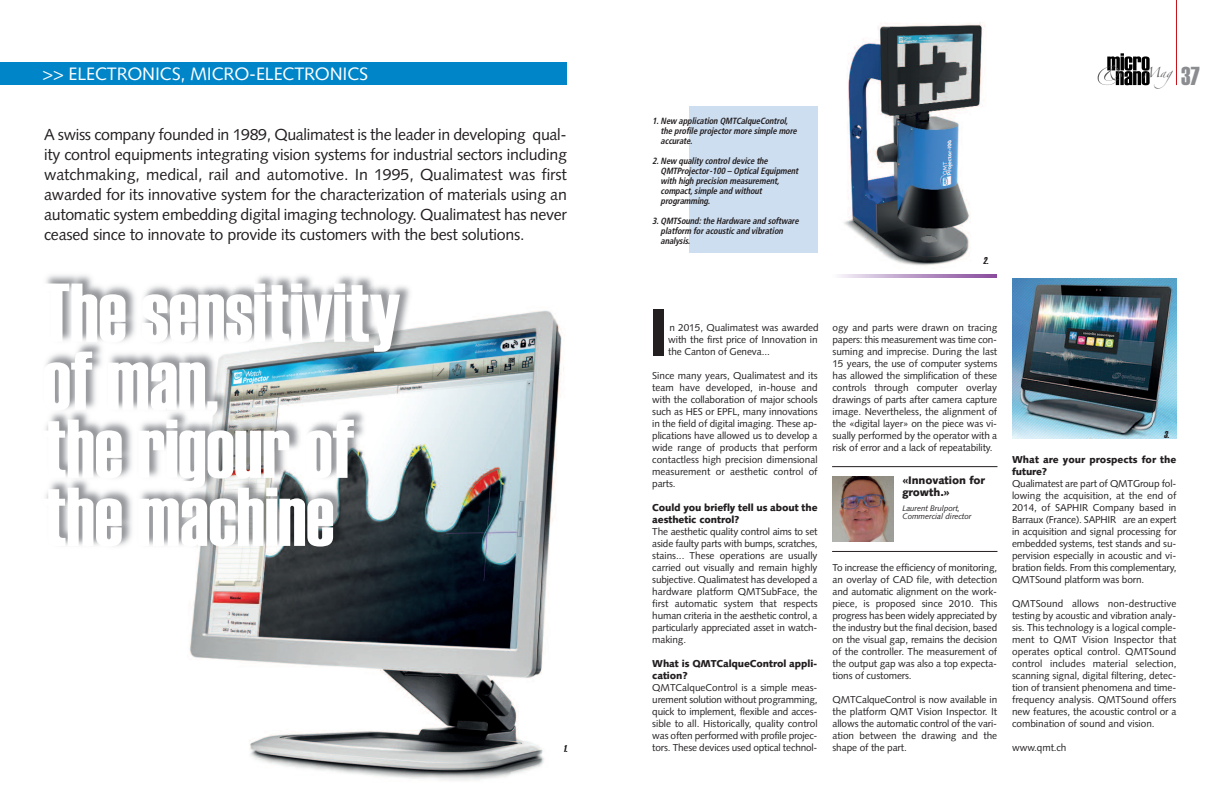
<style>
.page{position:relative;width:1219px;height:794px;background:#fff}
.page>*{position:absolute;margin:0;border:0;box-sizing:border-box;transform-origin:0 0}
.t1{font:83.2px/68px "Haettenschweiler";color:#fff;scale:.95 1}
.t2{font:66.2px "Haettenschweiler";color:#231f20}
.t3{font:26px "Haettenschweiler";color:#8a8c8f;scale:.95 1}
.t4{font:18px "Syntax";letter-spacing:-.01em;color:#fff}
.t5{font:16px/20px "Syntax";letter-spacing:-.015em;color:#231f20;text-align:justify}
.t6{font:900 11px/12px "Syntax";letter-spacing:-.01em;color:#231f20}
.t7{font:10px/12px "Syntax";letter-spacing:-.01em;color:#231f20;text-align:justify}
.t8{font:900 10px/12px "Syntax";letter-spacing:-.01em;color:#231f20}
.t9{font:italic 10px "Haettenschweiler";color:#231f20;scale:.95 1}
.t10{font:italic 700 condensed 9px/10px "Frutiger";letter-spacing:-.01em;color:#231f20;scale:.95 1}
.t11{font:8.8px "Zapfino";color:#595959}
.t12{font:italic 8px/8px "Syntax";letter-spacing:-.01em;color:#231f20}
</style>
<div class="page">
<img style="left:839px;top:22px;width:158px;height:253px">
<img style="left:249px;top:705px;width:295px;height:76px">
<img style="left:45px;top:275px;width:127px;height:271px">
<img style="left:172px;top:275px;width:393px;height:430px">
<hr style="left:1176px;top:0;width:1px;height:85px;background:#c4121a">
<div style="left:689px;top:107px;width:128px;height:146px;background:#cddef1"></div>
<div style="left:0;top:62px;width:567px;height:23px;background:#0085c8"></div>
<svg style="left:1098px;top:53px;width:52px;height:32px"></svg>
<svg style="left:839px;top:275px;width:158px;height:3px"></svg>
<hr style="left:832px;top:466px;width:165px;height:1px;background:#231f20">
<hr style="left:832px;top:551px;width:165px;height:1px;background:#231f20">
<img style="left:832px;top:476px;width:62px;height:65px">
<img style="left:1012px;top:279px;width:165px;height:159px">
<h3 class="t4" style="left:43px;top:66px;width:327px">&gt;&gt; ELECTRONICS, MICRO-ELECTRONICS</h3>
<p class="t11" style="left:1144px;top:69px;width:43px">Mag</p>
<h3 class="t3" style="left:1181px;top:61px;width:21px">37</h3>
<p class="t5" style="left:44px;top:126px;width:524px">A swiss company founded in 1989, Qualimatest is the leader in developing qual&shy;ity control equipments integrating vision systems for industrial sectors including watchmaking, medical, rail and automotive. In 1995, Qualimatest was first awarded for its innovative system for the characterization of materials using an automatic system embedding digital imaging technology. Qualimatest has never ceased since to innovate to provide its customers with the best solutions.</p>
<p class="t10" style="left:661px;top:116px;width:147px;text-indent:-9px">1. New application QMTCalqueControl, the profile projector more simple more accurate.</p>
<p class="t10" style="left:661px;top:156px;width:148px;text-indent:-9px">2. New quality control device the<br>QMTProjector-100 – Optical Equipment with high precision measurement, compact, simple and without programming.</p>
<p class="t10" style="left:661px;top:216px;width:149px;text-indent:-9px">3. QMTSound: the Hardware and software platform for acoustic and vibration analysis.</p>
<p class="t9" style="left:983px;top:255px;width:9px">2.</p>
<h1 class="t1" style="left:43px;top:274px;width:378px">The sensitivity of man,<br>the rigour of the machine</h1>
<p class="t9" style="left:563px;top:742px;width:8px">1.</p>
<h2 class="t2" style="left:652px;top:294px;width:14px">I</h2>
<p class="t7" style="left:668px;top:322px;width:152px">n 2015, Qualimatest was awarded with the first price of Innovation in the Canton of Geneva...</p>
<p class="t7" style="left:652px;top:370px;width:167px">Since many years, Qualimatest and its team have developed, in-house and with the collaboration of major schools such as HES or EPFL, many innovations in the field of digital imaging. These ap&shy;plications have allowed us to develop a wide range of products that perform contactless high precision dimensional measurement or aesthetic control of parts.</p>
<p class="t8" style="left:652px;top:502px;width:167px">Could you briefly tell us about the aesthetic control?</p>
<p class="t7" style="left:652px;top:526px;width:167px">The aesthetic quality control aims to set aside faulty parts with bumps, scratches, stains... These operations are usually carried out visually and remain highly subjective. Qualimatest has developed a hardware platform QMTSubFace, the first automatic system that respects human criteria in the aesthetic control, a particularly appreciated asset in watch&shy;making.</p>
<p class="t8" style="left:652px;top:658px;width:167px">What is QMTCalqueControl appli&shy;cation?</p>
<p class="t7" style="left:652px;top:682px;width:167px">QMTCalqueControl is a simple meas&shy;urement solution without programming, quick to implement, flexible and acces&shy;sible to all. Historically, quality control was often performed with profile projec&shy;tors. These devices used optical technol-</p>
<p class="t7" style="left:832px;top:322px;width:166px">ogy and parts were drawn on tracing papers: this measurement was time con&shy;suming and imprecise. During the last 15 years, the use of computer systems has allowed the simplification of these controls through computer overlay drawings of parts after camera capture image. Nevertheless, the alignment of the «digital layer» on the piece was vi&shy;sually performed by the operator with a risk of error and a lack of repeatability.</p>
<p class="t6" style="left:902px;top:475px;width:84px">«Innovation for growth.»</p>
<p class="t12" style="left:902px;top:505px;width:71px">Laurent Brulport,<br>Commercial director</p>
<p class="t7" style="left:832px;top:562px;width:166px">To increase the efficiency of monitoring, an overlay of CAD file, with detection and automatic alignment on the work&shy;piece, is proposed since 2010. This progress has been widely appreciated by the industry but the final decision, based on the visual gap, remains the decision of the controller. The measurement of the output gap was also a top expecta&shy;tions of customers.</p>
<p class="t7" style="left:832px;top:694px;width:166px">QMTCalqueControl is now available in the platform QMT Vision Inspector. It allows the automatic control of the vari&shy;ation between the drawing and the shape of the part.</p>
<p class="t9" style="left:1164px;top:429px;width:9px">3.</p>
<p class="t8" style="left:1012px;top:454px;width:166px">What are your prospects for the future?</p>
<p class="t7" style="left:1012px;top:478px;width:166px">Qualimatest are part of QMTGroup fol&shy;lowing the acquisition, at the end of 2014, of SAPHIR Company based in Barraux (France). SAPHIR are an expert in acquisition and signal processing for embedded systems, test stands and su&shy;pervision especially in acoustic and vi&shy;bration fields. From this complementary, QMTSound platform was born.</p>
<p class="t7" style="left:1012px;top:598px;width:166px">QMTSound allows non-destructive testing by acoustic and vibration analy&shy;sis. This technology is a logical comple&shy;ment to QMT Vision Inspector that operates optical control. QMTSound control includes material selection, scanning signal, digital filtering, detec&shy;tion of transient phenomena and time&shy;frequency analysis. QMTSound offers new features, the acoustic control or a combination of sound and vision.</p>
<p class="t7" style="left:1012px;top:742px;width:56px">www.qmt.ch</p>
</div>
